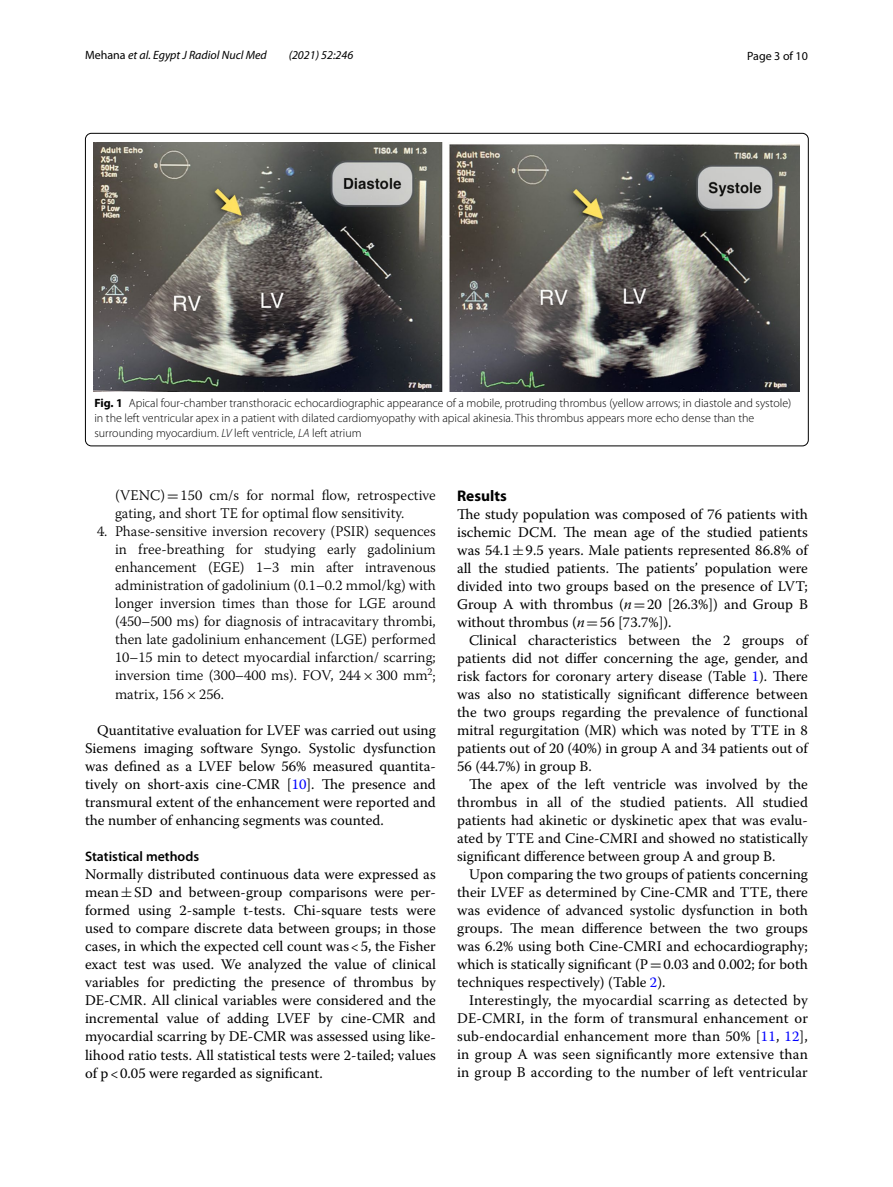
<style>
.page{position:relative;width:893px;height:1187px;background:#fff}
.page>*{position:absolute;margin:0;border:0;box-sizing:border-box;transform-origin:0 0}
.t1{font:700 15.45px "Myriad Pro";color:#000}
.t2{font:14.7px/18px "Warnock Pro";color:#000;text-align:justify}
.t3{font:300 14.7px/18px "Warnock Pro";color:#000}
.t4{font:600 13.8px "Myriad Pro";color:#000}
.t5{font:300 12px/15px "Myriad Pro";color:#000}
.t6{font:italic 12px "Myriad Pro";color:#000}
.t7{font:12px "Myriad Pro";color:#000}
.s1{font-style:normal}
.s2{font-weight:700}
.s3{font-style:italic}
.s4{font-family:"MTSY";font-weight:400}
.s5{color:#00f}
.s6{font-family:"MTSY"}
</style>
<div class="page">
<img style="left:94px;top:142px;width:706px;height:249px">
<p class="t6" style="left:85px;top:48px;width:183px"><span class="s1">Mehana</span> et al. Egypt J Radiol Nucl Med</p>
<p class="t6" style="left:289px;top:48px;width:66px">(2021) 52:246</p>
<p class="t7" style="left:747px;top:48px;width:62px">Page 3 of 10</p>
<p class="t5" style="left:94px;top:395px;width:698px"><span class="s2">Fig. 1</span> Apical four-chamber transthoracic echocardiographic appearance of a mobile, protruding thrombus (yellow arrows; in diastole and systole) in the left ventricular apex in a patient with dilated cardiomyopathy with apical akinesia. This thrombus appears more echo dense than the surrounding myocardium. <span class="s3">LV</span> left ventricle, <span class="s3">LA</span> left atrium</p>
<p class="t3" style="left:115px;top:486px;width:322px">(VENC)<span class="s4">=</span>150 cm/s for normal flow, retrospective gating, and short TE for optimal flow sensitivity.</p>
<p class="t3" style="left:115px;top:522px;width:322px;text-align:justify;text-indent:-18px">4. Phase-sensitive inversion recovery (PSIR) sequences in free-breathing for studying early gadolinium enhancement (EGE) 1–3 min after intravenous administration of gadolinium (0.1–0.2 mmol/kg) with longer inversion times than those for LGE around (450–500 ms) for diagnosis of intracavitary thrombi, then late gadolinium enhancement (LGE) performed 10–15 min to detect myocardial infarction/ scarring; inversion time (300–400 ms). FOV, 244<span class="s4">×</span>300 mm<sup>2</sup>; matrix, 156<span class="s4">×</span>256.</p>
<p class="t2" style="left:85px;top:721px;width:352px;text-indent:12px">Quantitative evaluation for LVEF was carried out using Siemens imaging software Syngo. Systolic dysfunction was defined as a LVEF below 56% measured quantita&shy;tively on short-axis cine-CMR [<span class="s5">10</span>]. The presence and transmural extent of the enhancement were reported and the number of enhancing segments was counted.</p>
<p class="t4" style="left:85px;top:848px;width:116px">Statistical methods</p>
<p class="t2" style="left:85px;top:865px;width:352px">Normally distributed continuous data were expressed as mean<span class="s6">±</span>SD and between-group comparisons were per&shy;formed using 2-sample t-tests. Chi-square tests were used to compare discrete data between groups; in those cases, in which the expected cell count was&lt;5, the Fisher exact test was used. We analyzed the value of clinical variables for predicting the presence of thrombus by DE-CMR. All clinical variables were considered and the incremental value of adding LVEF by cine-CMR and myocardial scarring by DE-CMR was assessed using like&shy;lihood ratio tests. All statistical tests were 2-tailed; values of p&lt;0.05 were regarded as significant.</p>
<p class="t1" style="left:457px;top:486px;width:51px">Results</p>
<p class="t2" style="left:457px;top:505px;width:352px">The study population was composed of 76 patients with ischemic DCM. The mean age of the studied patients was 54.1<span class="s6">±</span>9.5 years. Male patients represented 86.8% of all the studied patients. The patients’ population were divided into two groups based on the presence of LVT; Group A with thrombus (<span class="s3">n</span><span class="s6">=</span>20 [26.3%]) and Group B without thrombus (<span class="s3">n</span><span class="s6">=</span>56 [73.7%]).</p>
<p class="t2" style="left:457px;top:631px;width:352px;text-indent:12px">Clinical characteristics between the 2 groups of patients did not differ concerning the age, gender, and risk factors for coronary artery disease (Table <span class="s5">1</span>). There was also no statistically significant difference between the two groups regarding the prevalence of functional mitral regurgitation (MR) which was noted by TTE in 8 patients out of 20 (40%) in group A and 34 patients out of 56 (44.7%) in group B.</p>
<p class="t2" style="left:457px;top:775px;width:352px;text-indent:12px">The apex of the left ventricle was involved by the thrombus in all of the studied patients. All studied patients had akinetic or dyskinetic apex that was evalu&shy;ated by TTE and Cine-CMRI and showed no statistically significant difference between group A and group B.</p>
<p class="t2" style="left:457px;top:865px;width:352px;text-indent:12px">Upon comparing the two groups of patients concerning their LVEF as determined by Cine-CMR and TTE, there was evidence of advanced systolic dysfunction in both groups. The mean difference between the two groups was 6.2% using both Cine-CMRI and echocardiography; which is statically significant (P<span class="s6">=</span>0.03 and 0.002; for both techniques respectively) (Table <span class="s5">2</span>).</p>
<p class="t2" style="left:457px;top:991px;width:352px;text-indent:12px">Interestingly, the myocardial scarring as detected by DE-CMRI, in the form of transmural enhancement or sub-endocardial enhancement more than 50% [<span class="s5">11</span>, <span class="s5">12</span>], in group A was seen significantly more extensive than in group B according to the number of left ventricular</p>
</div>
